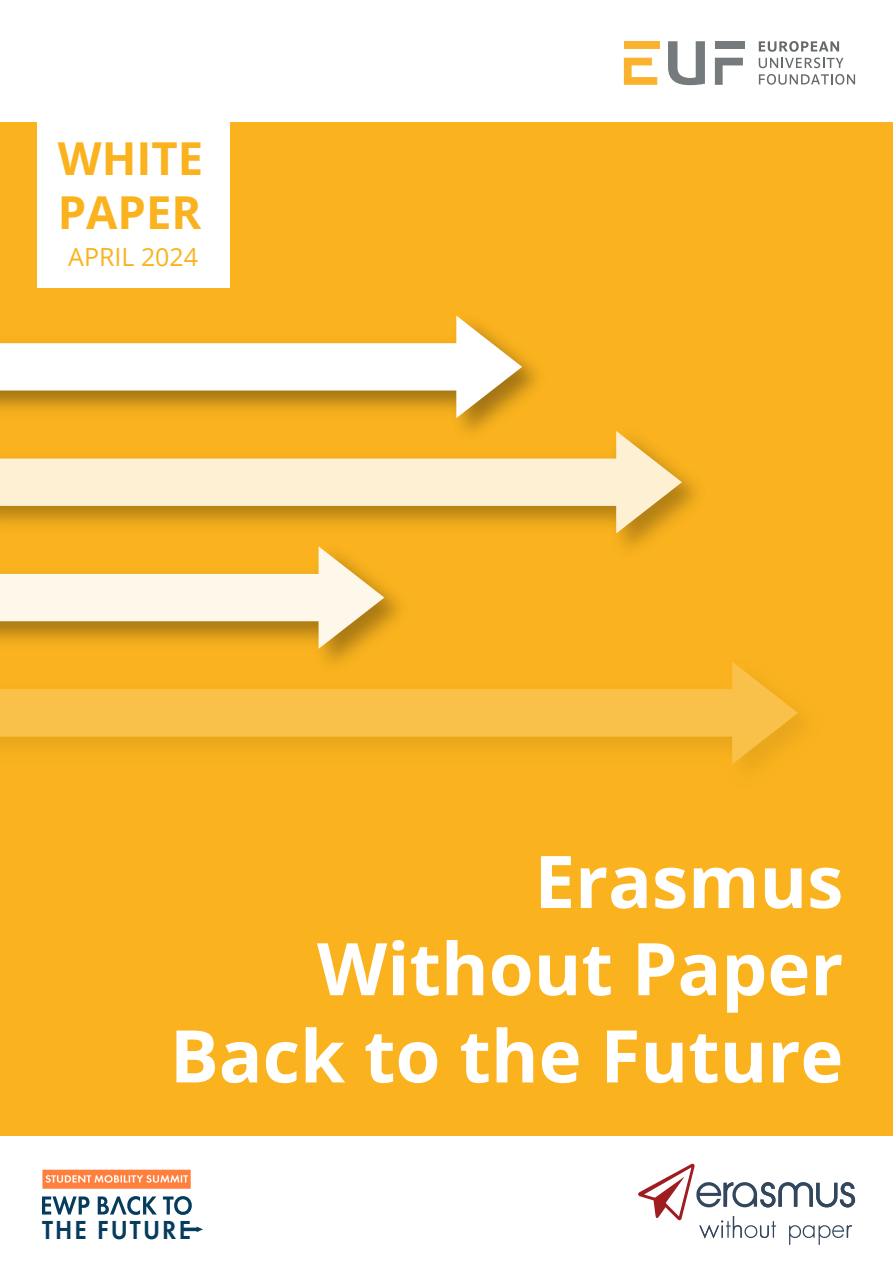
<style>
.page{position:relative;width:893px;height:1263px;background:#fff}
.page>*{position:absolute;margin:0;border:0;box-sizing:border-box;transform-origin:0 0}
.t1{font:700 72.6px/87.2px "Open Sans";color:#fff;text-align:right}
.t2{font:700 45.45px/54.4px "Open Sans";color:#fab31e}
.t3{font:600 27px "Futura PT";letter-spacing:.085em;color:#053c5e;scale:.92 1}
.t4{font:25.05px "Open Sans";color:#fab31e}
</style>
<div class="page">
<div style="left:0;top:122px;width:893px;height:1014px;background:#fab31e"></div>
<div style="left:624px;top:41px;width:35px;height:8px;background:#fbb22e"></div>
<svg style="left:624px;top:58px;width:33px;height:27px"></svg>
<div style="left:715px;top:41px;width:30px;height:8px;background:#757a7d"></div>
<svg style="left:715px;top:58px;width:28px;height:27px"></svg>
<svg style="left:668px;top:41px;width:37px;height:44px"></svg>
<svg style="left:759px;top:41px;width:80px;height:11px"></svg>
<svg style="left:759px;top:58px;width:84px;height:10px"></svg>
<svg style="left:759px;top:74px;width:96px;height:11px"></svg>
<svg style="left:42px;top:1196px;width:48px;height:18px"></svg>
<svg style="left:98px;top:1196px;width:59px;height:19px"></svg>
<svg style="left:163px;top:1196px;width:29px;height:19px"></svg>
<svg style="left:182px;top:1227px;width:14px;height:4px"></svg>
<svg style="left:196px;top:1226px;width:7px;height:6px"></svg>
<svg style="left:42px;top:1170px;width:149px;height:19px;background:#ff955e"></svg>
<svg style="left:638px;top:1163px;width:217px;height:82px"></svg>
<svg style="left:0;top:662px;width:798px;height:102px;fill:#fac14a"></svg>
<img style="left:456px;top:315px;width:81px;height:83px">
<svg style="left:0;top:316px;width:522px;height:102px"></svg>
<img style="left:458px;top:418px;width:239px;height:130px">
<svg style="left:0;top:431px;width:682px;height:102px"></svg>
<img style="left:0;top:587px;width:418px;height:96px">
<svg style="left:0;top:546px;width:384px;height:103px"></svg>
<div style="left:37px;top:0;width:193px;height:287px;background:#fff"></div>
<p class="t2" style="left:58px;top:130px;width:147px">WHITE<br>PAPER</p>
<p class="t4" style="left:68px;top:239px;width:131px">APRIL 2024</p>
<p class="t1" style="left:170px;top:836px;width:675px">Erasmus<br>Without Paper<br>Back to the Future</p>
<p class="t3" style="left:42px;top:1213px;width:163px">THE FUTURE</p>
</div>
